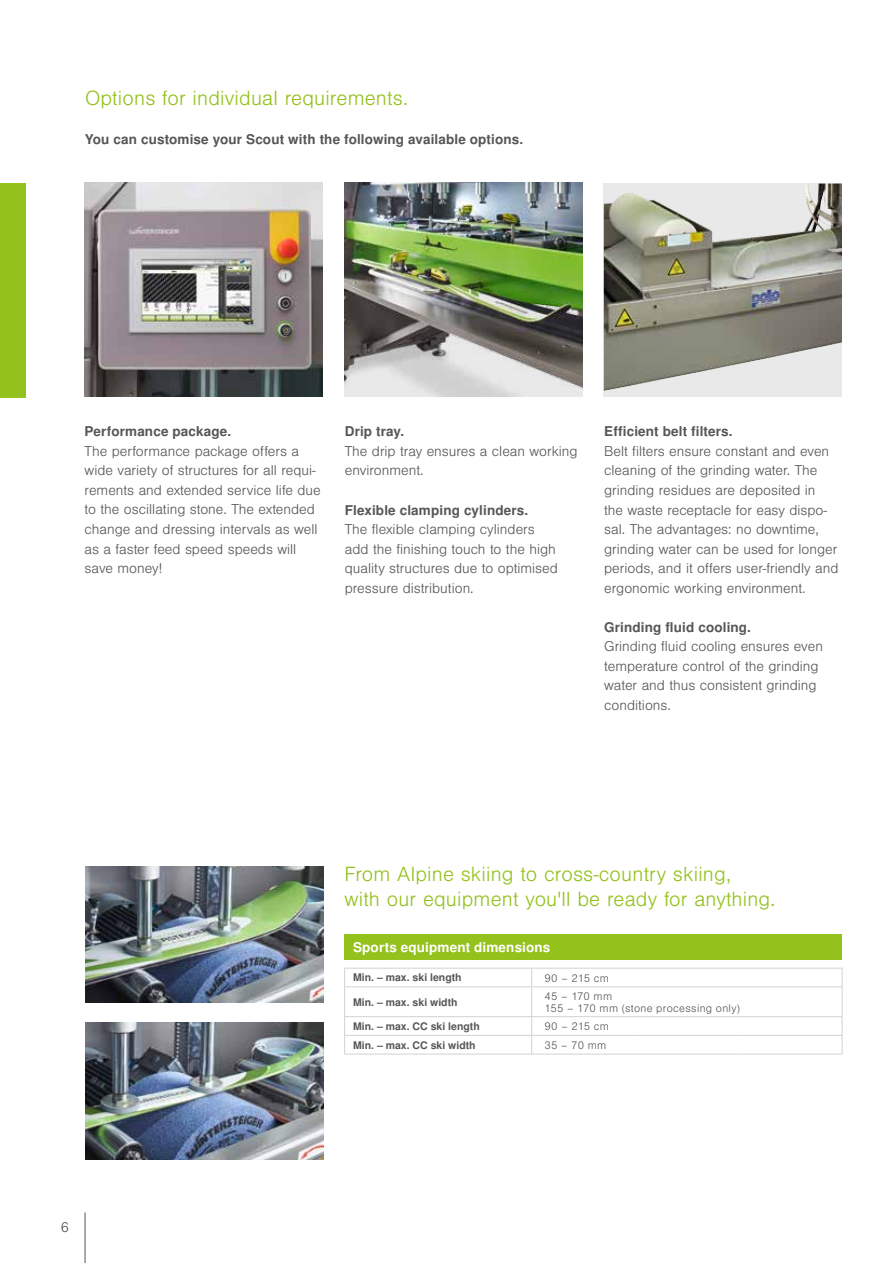
<style>
.page{position:relative;width:893px;height:1263px;background:#fff}
.page>*{position:absolute;margin:0;border:0;box-sizing:border-box;transform-origin:0 0}
.t1{font:300 19.5px/25.5px "Nimbus San LOT";letter-spacing:.01em;color:#94c11c}
.t2{font:300 13.5px/19.5px "Nimbus San LOT";color:#565656}
.t3{font:700 13.5px "Nimbus San LOT";letter-spacing:.01em;color:#565656}
.t4{font:700 13.5px "Nimbus San LOT";letter-spacing:.01em;color:#fff}
.t5{font:700 10.5px "Nimbus San LOT";color:#565656}
.t6{font:300 10.5px/12px "Nimbus San LOT";letter-spacing:.03em;color:#565656}
</style>
<div class="page">
<hr style="left:85px;top:1212px;width:1px;height:51px;background:#565656">
<div style="left:604px;top:184px;width:238px;height:213px;background:#e9e9e9"></div>
<img style="left:604px;top:184px;width:238px;height:207px">
<img style="left:344px;top:183px;width:239px;height:213px">
<img style="left:85px;top:866px;width:238px;height:136px">
<img style="left:85px;top:1023px;width:238px;height:136px">
<img style="left:85px;top:183px;width:238px;height:213px">
<div style="left:345px;top:934px;width:497px;height:26px;background:#94c11c"></div>
<svg style="left:842px;top:968px;width:1px;height:86px"></svg>
<hr style="left:344px;top:968px;width:188px;height:1px;background:#d1d2d2">
<hr style="left:532px;top:968px;width:103px;height:1px;background:#d1d2d2">
<hr style="left:635px;top:968px;width:104px;height:1px;background:#d1d2d2">
<hr style="left:739px;top:968px;width:103px;height:1px;background:#d1d2d2">
<hr style="left:344px;top:987px;width:188px;height:1px;background:#d1d2d2">
<hr style="left:532px;top:987px;width:103px;height:1px;background:#d1d2d2">
<hr style="left:635px;top:987px;width:104px;height:1px;background:#d1d2d2">
<hr style="left:739px;top:987px;width:103px;height:1px;background:#d1d2d2">
<hr style="left:344px;top:1016px;width:188px;height:1px;background:#d1d2d2">
<hr style="left:532px;top:1016px;width:103px;height:1px;background:#d1d2d2">
<hr style="left:635px;top:1016px;width:104px;height:1px;background:#d1d2d2">
<hr style="left:739px;top:1016px;width:103px;height:1px;background:#d1d2d2">
<svg style="left:344px;top:968px;width:1px;height:86px"></svg>
<hr style="left:344px;top:1035px;width:188px;height:1px;background:#d1d2d2">
<svg style="left:531px;top:969px;width:1px;height:85px"></svg>
<hr style="left:532px;top:1035px;width:103px;height:1px;background:#d1d2d2">
<hr style="left:635px;top:1035px;width:104px;height:1px;background:#d1d2d2">
<hr style="left:739px;top:1035px;width:103px;height:1px;background:#d1d2d2">
<hr style="left:344px;top:1054px;width:188px;height:1px;background:#d1d2d2">
<hr style="left:532px;top:1054px;width:103px;height:1px;background:#d1d2d2">
<hr style="left:635px;top:1054px;width:104px;height:1px;background:#d1d2d2">
<hr style="left:739px;top:1054px;width:103px;height:1px;background:#d1d2d2">
<div style="left:0;top:183px;width:26px;height:215px;background:#94c11c"></div>
<h1 class="t1" style="left:85px;top:85px;width:324px">Options for individual requirements.</h1>
<p class="t3" style="left:85px;top:131px;width:440px">You can customise your Scout with the following available options.</p>
<p class="t3" style="left:85px;top:424px;width:148px">Performance package.</p>
<p class="t2" style="left:85px;top:442px;width:238px">The performance package offers a wide variety of structures for all requi&shy;rements and extended service life due to the oscillating stone. The extended change and dressing intervals as well as a faster feed speed speeds will save money!</p>
<p class="t3" style="left:345px;top:424px;width:61px">Drip tray.</p>
<p class="t2" style="left:345px;top:442px;width:234px">The drip tray ensures a clean working environment.</p>
<p class="t3" style="left:345px;top:502px;width:185px">Flexible clamping cylinders.</p>
<p class="t2" style="left:345px;top:520px;width:215px">The flexible clamping cylinders add the finishing touch to the high quality structures due to optimised pressure distribution.</p>
<p class="t3" style="left:604px;top:424px;width:130px">Efficient belt filters.</p>
<p class="t2" style="left:604px;top:442px;width:236px">Belt filters ensure constant and even cleaning of the grinding water. The grinding residues are deposited in<br>the waste receptacle for easy dispo&shy;sal. The advantages: no downtime, grinding water can be used for longer periods, and it offers user-friendly and ergonomic working environment.</p>
<p class="t3" style="left:604px;top:619px;width:148px">Grinding fluid cooling.</p>
<p class="t2" style="left:604px;top:637px;width:220px">Grinding fluid cooling ensures even temperature control of the grinding water and thus consistent grinding conditions.</p>
<h1 class="t1" style="left:344px;top:862px;width:433px">From Alpine skiing to cross-country skiing,<br>with our equipment you'll be ready for anything.</h1>
<p class="t4" style="left:353px;top:939px;width:199px">Sports equipment dimensions</p>
<p class="t5" style="left:353px;top:971px;width:110px">Min. – max. ski length</p>
<p class="t6" style="left:544px;top:972px;width:66px">90 – 215 cm</p>
<p class="t5" style="left:353px;top:996px;width:106px">Min. – max. ski width</p>
<p class="t6" style="left:544px;top:990px;width:197px">45 – 170 mm<br>155 – 170 mm (stone processing only)</p>
<p class="t5" style="left:353px;top:1020px;width:128px">Min. – max. CC ski length</p>
<p class="t6" style="left:544px;top:1020px;width:66px">90 – 215 cm</p>
<p class="t5" style="left:353px;top:1039px;width:124px">Min. – max. CC ski width</p>
<p class="t6" style="left:544px;top:1039px;width:63px">35 – 70 mm</p>
<p class="t2" style="left:61px;top:1218px;width:10px">6</p>
</div>
